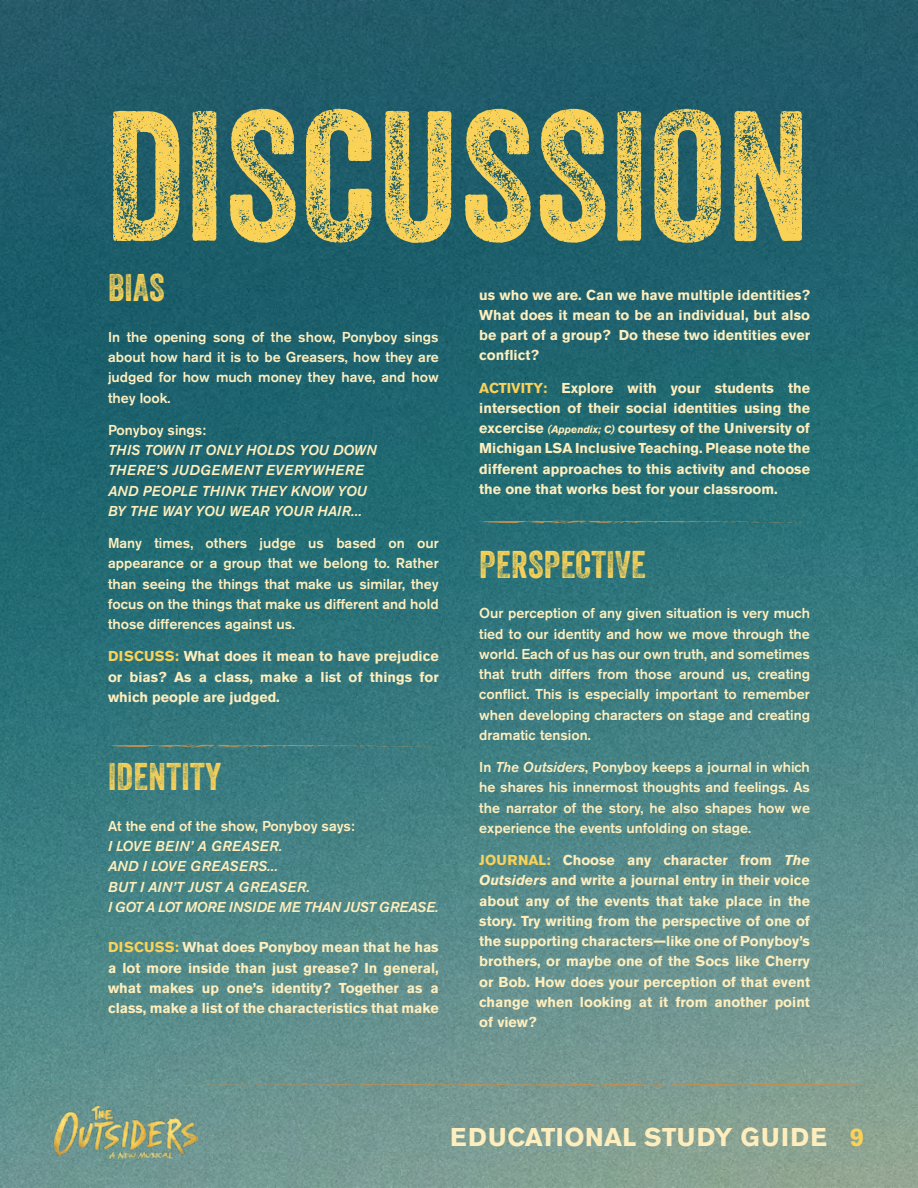
<style>
.page{position:relative;width:918px;height:1188px;background:#fff}
.page>*{position:absolute;margin:0;border:0;box-sizing:border-box;transform-origin:0 0}
.t1{font:179.25px "Veneer Two";letter-spacing:.005em;color:#fad258}
.t2{font:37.5px "Veneer Two";letter-spacing:.01em;color:#fad258}
.t3{font:700 25.5px "Akzidenz Grotesk Std";letter-spacing:.025em;color:#ffeebd}
.t4{font:700 14.25px/20.2px "Akzidenz Grotesk Std";color:#ffeebd;text-align:justify}
.t5{font:500 14.25px/20.2px "Akzidenz Grotesk Std";color:#ffeebd;text-align:justify}
.t6{font:italic 500 14.25px/20.2px "Akzidenz Grotesk Std";letter-spacing:.015em;color:#ffeebd}
.s1{color:#fad258}
.s2{font-style:italic;font-size:10.5px}
.s3{font-style:italic}
</style>
<div class="page">
<img style="left:0;top:0;width:918px;height:1188px">
<img style="left:54px;top:1106px;width:144px;height:53px">
<svg style="left:53px;top:1084px;width:813px;height:3px;background:#86957f"></svg>
<svg style="left:108px;top:745px;width:330px;height:3px"></svg>
<svg style="left:479px;top:521px;width:331px;height:3px"></svg>
<h1 class="t1" style="left:105px;top:67px;width:707px">DISCUSSION</h1>
<h2 class="t2" style="left:108px;top:265px;width:58px">BIAS</h2>
<p class="t5" style="left:108px;top:326px;width:332px">In the opening song of the show, Ponyboy sings about how hard it is to be Greasers, how they are judged for how much money they have, and how they look.</p>
<p class="t5" style="left:108px;top:419px;width:99px">Ponyboy sings:</p>
<p class="t6" style="left:108px;top:440px;width:270px">THIS TOWN IT ONLY HOLDS YOU DOWN<br>THERE’S JUDGEMENT EVERYWHERE<br>AND PEOPLE THINK THEY KNOW YOU<br>BY THE WAY YOU WEAR YOUR HAIR...</p>
<p class="t5" style="left:108px;top:533px;width:332px">Many times, others judge us based on our appearance or a group that we belong to. Rather than seeing the things that make us similar, they focus on the things that make us different and hold those differences against us.</p>
<p class="t4" style="left:108px;top:646px;width:332px"><span class="s1">DISCUSS:</span> What does it mean to have prejudice or bias? As a class, make a list of things for which people are judged.</p>
<p class="t4" style="left:479px;top:285px;width:332px">us who we are. Can we have multiple identities?<br>What does it mean to be an individual, but also be part of a group? Do these two identities ever conflict?</p>
<p class="t4" style="left:479px;top:378px;width:332px"><span class="s1">ACTIVITY:</span> Explore with your students the intersection of their social identities using the excercise <span class="s2">(Appendix; C)</span> courtesy of the University of Michigan LSA Inclusive Teaching. Please note the different approaches to this activity and choose the one that works best for your classroom.</p>
<h2 class="t2" style="left:479px;top:542px;width:168px">PERSPECTIVE</h2>
<p class="t5" style="left:479px;top:603px;width:332px">Our perception of any given situation is very much tied to our identity and how we move through the world. Each of us has our own truth, and sometimes that truth differs from those around us, creating conflict. This is especially important to remember when developing characters on stage and creating dramatic tension.</p>
<p class="t5" style="left:479px;top:757px;width:332px">In <span class="s3">The Outsiders</span>, Ponyboy keeps a journal in which he shares his innermost thoughts and feelings. As the narrator of the story, he also shapes how we experience the events unfolding on stage.</p>
<p class="t4" style="left:479px;top:850px;width:332px"><span class="s1">JOURNAL:</span> Choose any character from <span class="s3">The Outsiders</span> and write a journal entry in their voice about any of the events that take place in the story. Try writing from the perspective of one of the supporting characters—like one of Ponyboy’s brothers, or maybe one of the Socs like Cherry or Bob. How does your perception of that event change when looking at it from another point of view?</p>
<h2 class="t2" style="left:108px;top:754px;width:115px">IDENTITY</h2>
<p class="t5" style="left:108px;top:815px;width:248px">At the end of the show, Ponyboy says:</p>
<p class="t6" style="left:108px;top:836px;width:332px">I LOVE BEIN’ A GREASER.<br>AND I LOVE GREASERS...<br>BUT I AIN’T JUST A GREASER.<br>I GOT A LOT MORE INSIDE ME THAN JUST GREASE.</p>
<p class="t4" style="left:108px;top:937px;width:332px"><span class="s1">DISCUSS:</span> What does Ponyboy mean that he has a lot more inside than just grease? In general, what makes up one’s identity? Together as a class, make a list of the characteristics that make</p>
<h3 class="t3" style="left:450px;top:1122px;width:415px">EDUCATIONAL STUDY GUIDE <span class="s1">9</span></h3>
</div>
